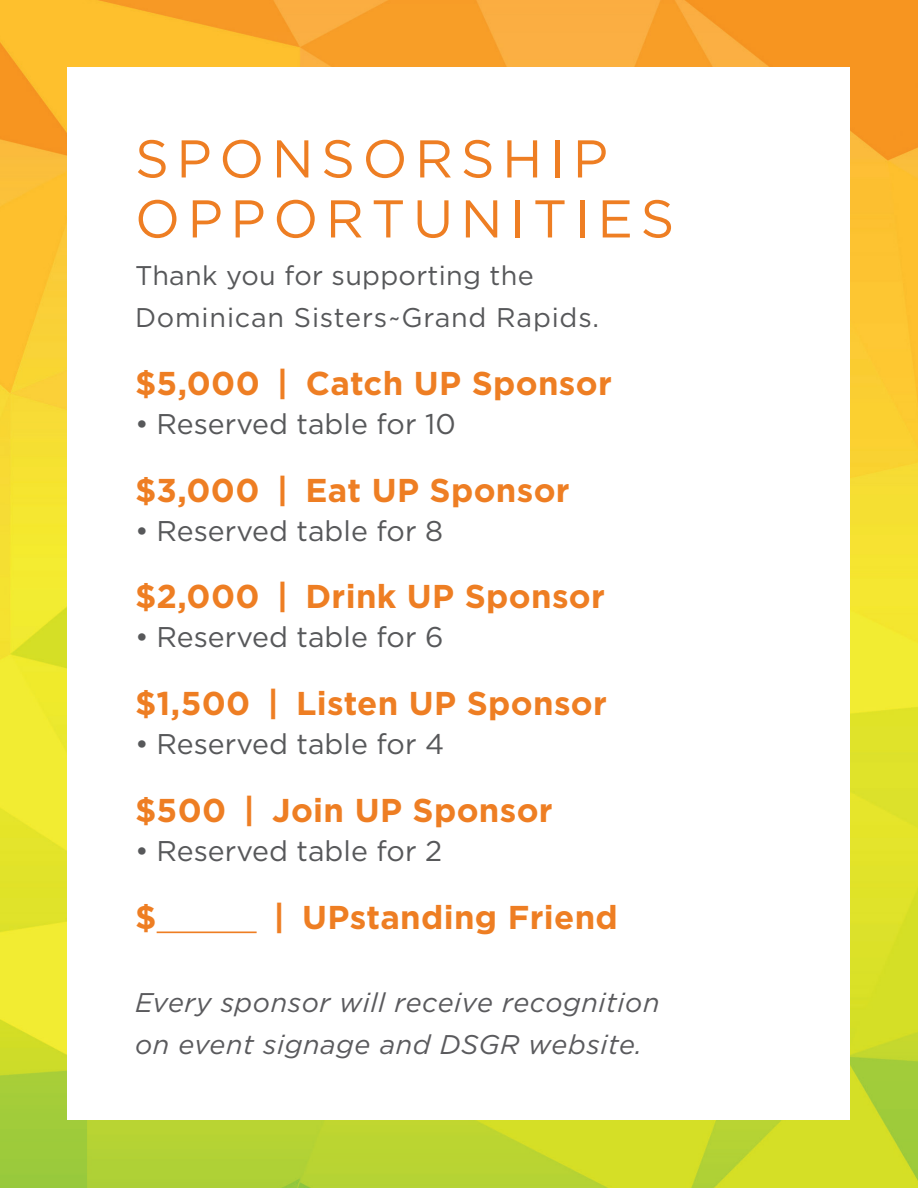
<style>
.page{position:relative;width:918px;height:1188px;background:#fff}
.page>*{position:absolute;margin:0;border:0;box-sizing:border-box;transform-origin:0 0}
.t1{font:53.1px/60px "Gotham";letter-spacing:.14em;color:#ee7e23}
.t2{font:700 33px "Gotham";letter-spacing:.01em;color:#ee7e23}
.t3{font:28.5px "Gotham";color:#57585a}
.t4{font:italic 27px/42px "Gotham";letter-spacing:.02em;color:#5a5a5d}
.t5{font:27px/42px "Gotham";letter-spacing:.02em;color:#57585a}
</style>
<div class="page">
<img style="left:0;top:0;width:918px;height:1188px">
<div style="left:68px;top:68px;width:782px;height:1052px;background:#fff"></div>
<hr style="left:157px;top:932px;width:100px;height:1px;background:#ee7e23">
<h1 class="t1" style="left:135px;top:128px;width:541px">SPONSORSHIP<br>OPPORTUNITIES</h1>
<p class="t5" style="left:135px;top:254px;width:466px">Thank you for supporting the<br>Dominican Sisters~Grand Rapids.</p>
<p class="t2" style="left:135px;top:361px;width:478px">$5,000 | Catch UP Sponsor</p>
<p class="t3" style="left:135px;top:405px;width:322px">• Reserved table for 10</p>
<p class="t2" style="left:135px;top:468px;width:436px">$3,000 | Eat UP Sponsor</p>
<p class="t3" style="left:135px;top:512px;width:310px">• Reserved table for 8</p>
<p class="t2" style="left:135px;top:575px;width:471px">$2,000 | Drink UP Sponsor</p>
<p class="t3" style="left:135px;top:619px;width:310px">• Reserved table for 6</p>
<p class="t2" style="left:135px;top:682px;width:473px">$1,500 | Listen UP Sponsor</p>
<p class="t3" style="left:135px;top:726px;width:311px">• Reserved table for 4</p>
<p class="t2" style="left:135px;top:789px;width:419px">$500 | Join UP Sponsor</p>
<p class="t3" style="left:135px;top:833px;width:309px">• Reserved table for 2</p>
<p class="t2" style="left:135px;top:895px;width:23px">$</p>
<p class="t2" style="left:273px;top:895px;width:346px">| UPstanding Friend</p>
<p class="t4" style="left:135px;top:980px;width:526px">Every sponsor will receive recognition on event signage and DSGR website.</p>
</div>
